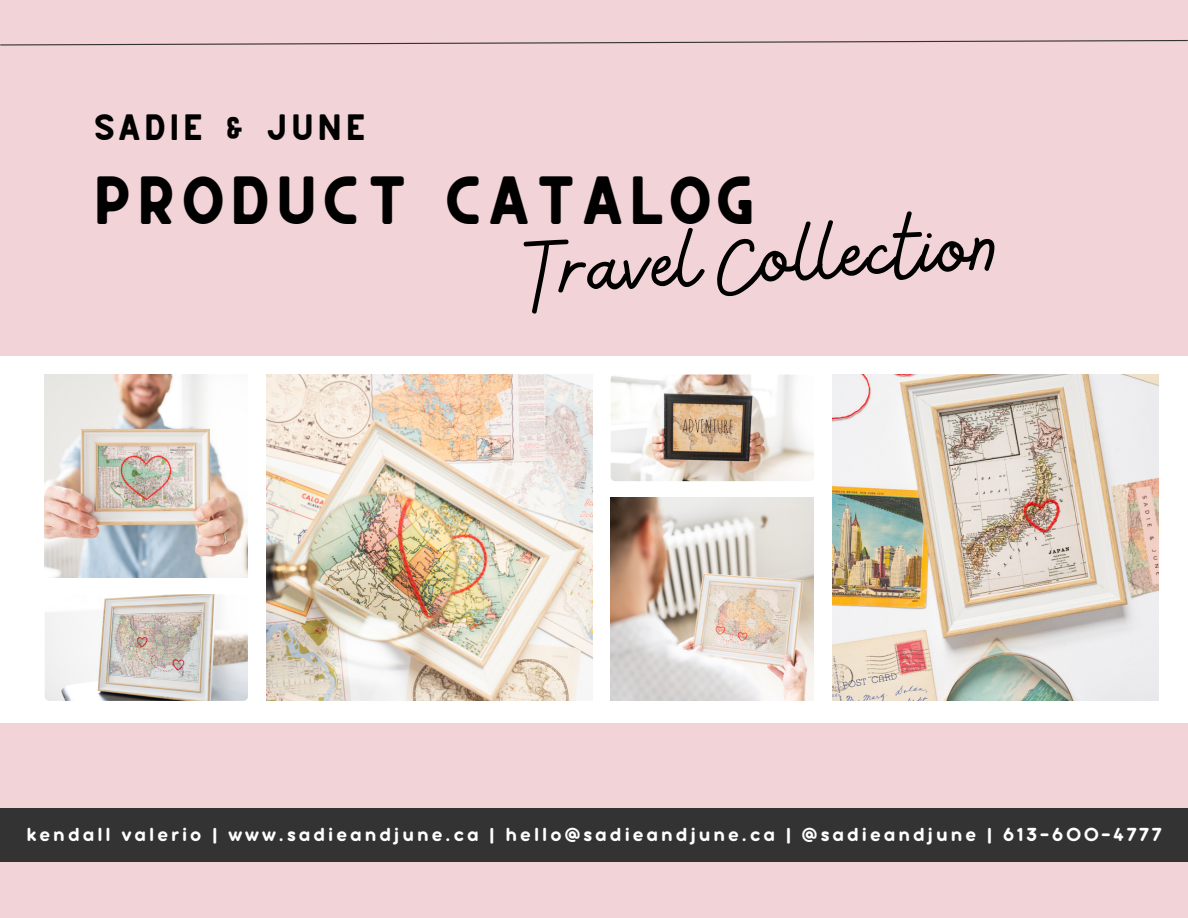
<style>
.page{position:relative;width:1188px;height:918px;background:#f2d3d7}
.page>*{position:absolute;margin:0;border:0;box-sizing:border-box;transform-origin:0 0}
.t1{font:93.45px "Bellaboo";color:#000}
.t2{font:48px "CS Gordon Rounded";letter-spacing:.065em;color:#000}
.t3{font:25.8px "CS Gordon Rounded";letter-spacing:.09em;color:#000}
.t4{font:20.55px "Aristotelica Pro Tx Bld";letter-spacing:.145em;color:#fff}
</style>
<div class="page">
<svg style="left:0;top:40px;width:1188px;height:6px"></svg>
<div style="left:0;top:809px;width:1188px;height:53px;background:#333"></div>
<div style="left:0;top:356px;width:1188px;height:366px;background:#fff"></div>
<img style="left:45px;top:375px;width:203px;height:203px">
<img style="left:266px;top:375px;width:327px;height:326px">
<img style="left:611px;top:498px;width:203px;height:203px">
<img style="left:45px;top:594px;width:203px;height:107px;border-radius:4px">
<img style="left:611px;top:375px;width:203px;height:106px;border-radius:4px">
<img style="left:832px;top:375px;width:326px;height:326px">
<p class="t3" style="left:94px;top:116px;width:275px">SADIE &amp; JUNE</p>
<p class="t2" style="left:92px;top:179px;width:667px">PRODUCT CATALOG</p>
<p class="t1" style="left:524px;top:211px;width:473px;rotate:-3deg">Travel Collection</p>
<p class="t4" style="left:26px;top:828px;width:1137px">kendall valerio | www.sadieandjune.ca | hello@sadieandjune.ca | @sadieandjune | 613-600-4777</p>
</div>
